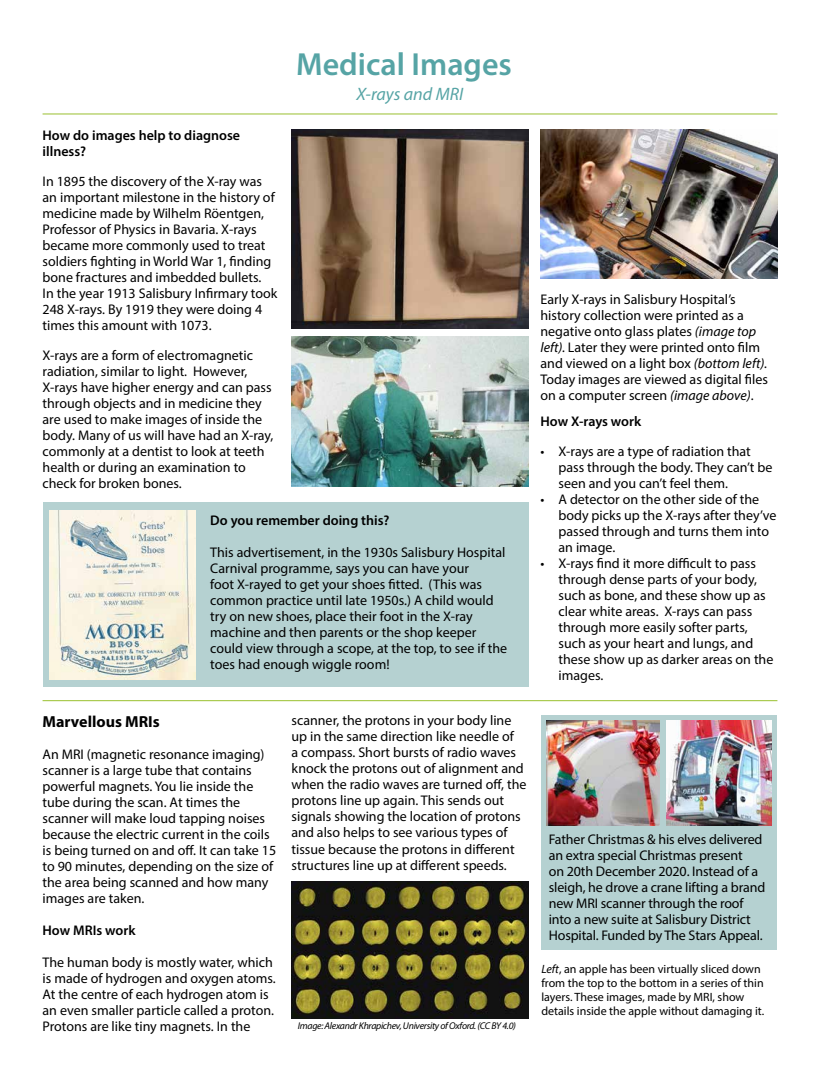
<style>
.page{position:relative;width:820px;height:1078px;background:#fff}
.page>*{position:absolute;margin:0;border:0;box-sizing:border-box;transform-origin:0 0}
.t1{font:600 32px "Myriad Pro";color:#56a4a5}
.t2{font:italic 18px "Myriad Pro";color:#56a4a5}
.t3{font:700 16px "Myriad Pro";color:#000}
.t4{font:14px/16px "Myriad Pro";color:#000}
.t5{font:600 14px/16px "Myriad Pro";color:#000}
.t6{font:12px/14px "Myriad Pro";color:#000}
.t7{font:italic 9.8px "Myriad Pro";letter-spacing:-.03em;color:#000}
.s1{font-style:italic}
</style>
<div class="page">
<hr style="left:43px;top:113px;width:734px;height:1px;background:#99c02e">
<div style="left:43px;top:502px;width:485px;height:185px;background:#b5d1d1"></div>
<img style="left:50px;top:510px;width:146px;height:169px">
<div style="left:540px;top:714px;width:236px;height:235px;background:#b5d1d1"></div>
<img style="left:540px;top:129px;width:236px;height:150px">
<img style="left:292px;top:336px;width:236px;height:150px">
<img style="left:291px;top:129px;width:237px;height:199px">
<hr style="left:43px;top:700px;width:734px;height:1px;background:#99c02e">
<img style="left:666px;top:720px;width:105px;height:105px">
<img style="left:546px;top:720px;width:113px;height:105px">
<img style="left:291px;top:881px;width:237px;height:137px">
<p class="t5" style="left:43px;top:126px;width:199px">How do images help to diagnose illness?</p>
<p class="t4" style="left:43px;top:173px;width:236px">In 1895 the discovery of the X-ray was an important milestone in the history of medicine made by Wilhelm Röentgen, Professor of Physics in Bavaria. X-rays became more commonly used to treat soldiers fighting in World War 1, finding bone fractures and imbedded bullets.<br>In the year 1913 Salisbury Infirmary took 248 X-rays. By 1919 they were doing 4 times this amount with 1073.</p>
<p class="t4" style="left:43px;top:347px;width:232px">X-rays are a form of electromagnetic radiation, similar to light. However, X-rays have higher energy and can pass through objects and in medicine they are used to make images of inside the body. Many of us will have had an X-ray, commonly at a dentist to look at teeth health or during an examination to check for broken bones.</p>
<h1 class="t1" style="left:296px;top:44px;width:217px">Medical Images</h1>
<p class="t2" style="left:356px;top:83px;width:108px">X-rays and MRI</p>
<p class="t5" style="left:210px;top:511px;width:181px">Do you remember doing this?</p>
<p class="t4" style="left:210px;top:543px;width:298px">This advertisement, in the 1930s Salisbury Hospital Carnival programme, says you can have your<br>foot X-rayed to get your shoes fitted. (This was common practice until late 1950s.) A child would try on new shoes, place their foot in the X-ray machine and then parents or the shop keeper could view through a scope, at the top, to see if the toes had enough wiggle room!</p>
<p class="t4" style="left:540px;top:291px;width:229px">Early X-rays in Salisbury Hospital’s history collection were printed as a negative onto glass plates <span class="s1">(image top left).</span> Later they were printed onto film and viewed on a light box <span class="s1">(bottom left).<br></span>Today images are viewed as digital files on a computer screen <span class="s1">(image above)</span>.</p>
<p class="t5" style="left:540px;top:413px;width:102px">How X-rays work</p>
<p class="t4" style="left:558px;top:443px;width:215px;text-indent:-18px">• X-rays are a type of radiation that pass through the body. They can’t be seen and you can’t feel them.</p>
<p class="t4" style="left:558px;top:491px;width:219px;text-indent:-18px">• A detector on the other side of the body picks up the X-rays after they’ve passed through and turns them into an image.</p>
<p class="t4" style="left:558px;top:555px;width:216px;text-indent:-18px">• X-rays find it more difficult to pass through dense parts of your body, such as bone, and these show up as clear white areas. X-rays can pass through more easily softer parts, such as your heart and lungs, and these show up as darker areas on the images.</p>
<p class="t4" style="left:291px;top:712px;width:236px">scanner, the protons in your body line up in the same direction like needle of<br>a compass. Short bursts of radio waves knock the protons out of alignment and when the radio waves are turned off, the protons line up again. This sends out signals showing the location of protons and also helps to see various types of tissue because the protons in different structures line up at different speeds.</p>
<p class="t3" style="left:43px;top:711px;width:119px">Marvellous MRIs</p>
<p class="t4" style="left:43px;top:745px;width:235px">An MRI (magnetic resonance imaging) scanner is a large tube that contains powerful magnets. You lie inside the tube during the scan. At times the scanner will make loud tapping noises because the electric current in the coils is being turned on and off. It can take 15 to 90 minutes, depending on the size of the area being scanned and how many images are taken.</p>
<p class="t5" style="left:43px;top:921px;width:94px">How MRIs work</p>
<p class="t4" style="left:43px;top:953px;width:234px">The human body is mostly water, which is made of hydrogen and oxygen atoms.<br>At the centre of each hydrogen atom is an even smaller particle called a proton.<br>Protons are like tiny magnets. In the</p>
<p class="t6" style="left:541px;top:961px;width:224px"><span class="s1">Left</span>, an apple has been virtually sliced down from the top to the bottom in a series of thin layers. These images, made by MRI, show details inside the apple without damaging it.</p>
<p class="t4" style="left:548px;top:830px;width:218px">Father Christmas &amp; his elves delivered an extra special Christmas present<br>on 20th December 2020. Instead of a sleigh, he drove a crane lifting a brand new MRI scanner through the roof into a new suite at Salisbury District Hospital. Funded by The Stars Appeal.</p>
<p class="t7" style="left:298px;top:1018px;width:219px">Image: Alexandr Khrapichev, University of Oxford. (CC BY 4.0)</p>
</div>
